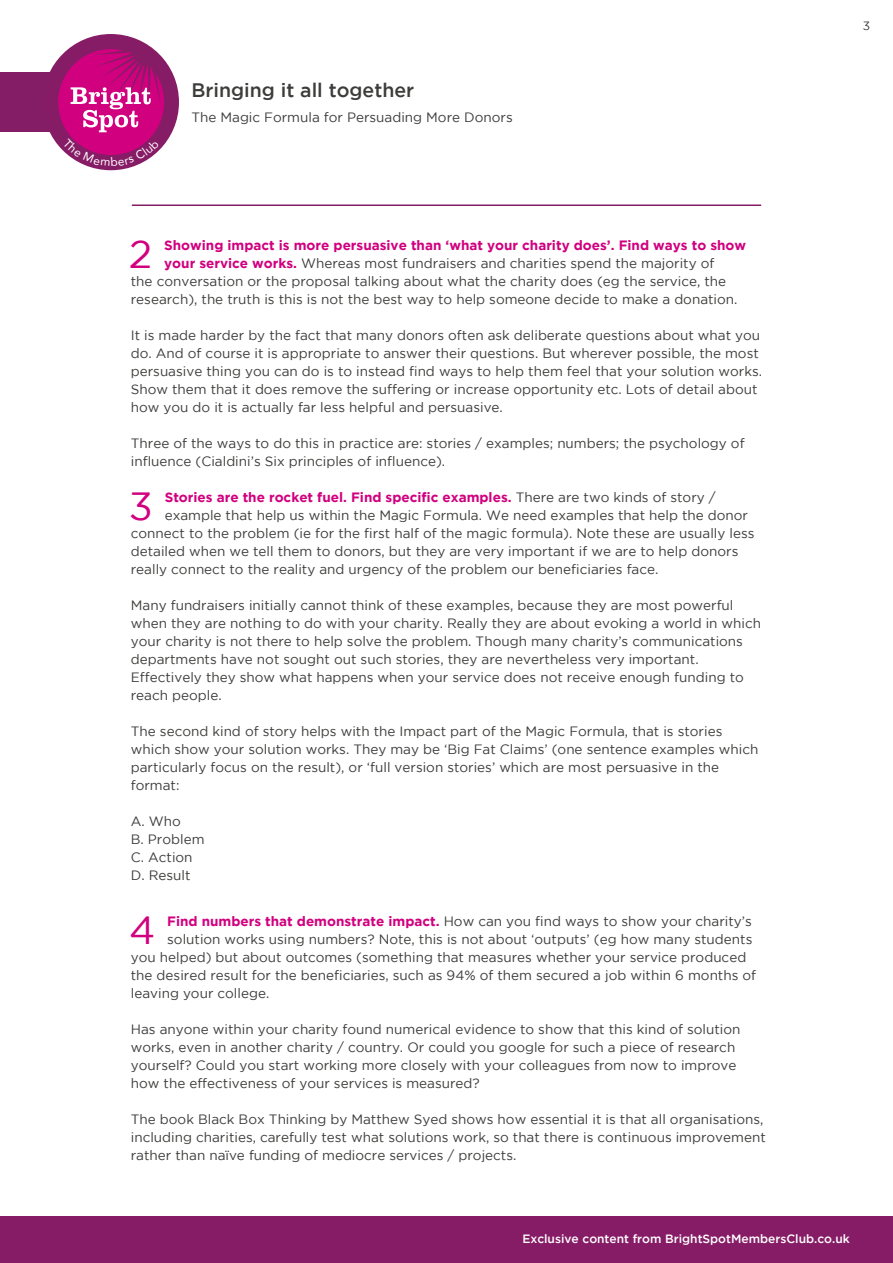
<style>
.page{position:relative;width:893px;height:1263px;background:#fff}
.page>*{position:absolute;margin:0;border:0;box-sizing:border-box;transform-origin:0 0}
.t1{font:39.15px "Gotham";color:#d1007f}
.t2{font:500 19.5px "Gotham";color:#3c3c3b}
.t3{font:13.5px/18px "Gotham";color:#3c3c3b}
.t4{font:700 13.5px "Gotham";color:#d1007f}
.t5{font:500 12px "Gotham";color:#fff}
.t6{font:12px "Gotham";color:#3c3c3b}
.s1{font-weight:700;color:#d1007f}
.s2{font-weight:400;color:#3c3c3b}
</style>
<div class="page">
<div style="left:0;top:72px;width:81px;height:60px;background:#851c66"></div>
<div style="left:43px;top:34px;width:136px;height:136px;background:#871c66;border-radius:50%"></div>
<hr style="left:132px;top:204px;width:629px;height:2px;background:#851c66">
<div style="left:0;top:1216px;width:893px;height:47px;background:#871c66"></div>
<svg style="left:58px;top:49px;width:106px;height:117px"></svg>
<h2 class="t2" style="left:191px;top:79px;width:224px">Bringing it all together</h2>
<p class="t3" style="left:191px;top:108px;width:323px">The Magic Formula for Persuading More Donors</p>
<p class="t6" style="left:863px;top:19px;width:9px">3</p>
<h1 class="t1" style="left:129px;top:233px;width:25px">2</h1>
<p class="t4" style="left:164px;top:238px;width:583px">Showing impact is more persuasive than ‘what your charity does’. Find ways to show</p>
<p class="t3" style="left:164px;top:254px;width:552px"><span class="s1">your service works.</span> Whereas most fundraisers and charities spend the majority of</p>
<p class="t3" style="left:131px;top:272px;width:597px">the conversation or the proposal talking about what the charity does (eg the service, the</p>
<p class="t3" style="left:131px;top:290px;width:608px">research), the truth is this is not the best way to help someone decide to make a donation.</p>
<p class="t3" style="left:131px;top:326px;width:633px">It is made harder by the fact that many donors often ask deliberate questions about what you do. And of course it is appropriate to answer their questions. But wherever possible, the most persuasive thing you can do is to instead find ways to help them feel that your solution works.<br>Show them that it does remove the suffering or increase opportunity etc. Lots of detail about how you do it is actually far less helpful and persuasive.</p>
<p class="t3" style="left:131px;top:434px;width:615px">Three of the ways to do this in practice are: stories / examples; numbers; the psychology of influence (Cialdini’s Six principles of influence).</p>
<h1 class="t1" style="left:129px;top:485px;width:26px">3</h1>
<p class="t4" style="left:165px;top:490px;width:552px">Stories are the rocket fuel. Find specific examples. <span class="s2">There are two kinds of story /</span></p>
<p class="t3" style="left:165px;top:506px;width:585px">example that help us within the Magic Formula. We need examples that help the donor</p>
<p class="t3" style="left:131px;top:524px;width:625px">connect to the problem (ie for the first half of the magic formula). Note these are usually less</p>
<p class="t3" style="left:131px;top:542px;width:609px">detailed when we tell them to donors, but they are very important if we are to help donors</p>
<p class="t3" style="left:131px;top:560px;width:529px">really connect to the reality and urgency of the problem our beneficiaries face.</p>
<p class="t3" style="left:131px;top:596px;width:632px">Many fundraisers initially cannot think of these examples, because they are most powerful when they are nothing to do with your charity. Really they are about evoking a world in which your charity is not there to help solve the problem. Though many charity’s communications departments have not sought out such stories, they are nevertheless very important.<br>Effectively they show what happens when your service does not receive enough funding to reach people.</p>
<p class="t3" style="left:131px;top:722px;width:629px">The second kind of story helps with the Impact part of the Magic Formula, that is stories which show your solution works. They may be ‘Big Fat Claims’ (one sentence examples which particularly focus on the result), or ‘full version stories’ which are most persuasive in the format:</p>
<p class="t3" style="left:131px;top:812px;width:75px">A. Who<br>B. Problem<br>C. Action<br>D. Result</p>
<h1 class="t1" style="left:129px;top:909px;width:28px">4</h1>
<p class="t3" style="left:167px;top:912px;width:586px"><span class="s1">Find numbers that demonstrate impact.</span> How can you find ways to show your charity’s</p>
<p class="t3" style="left:167px;top:930px;width:587px">solution works using numbers? Note, this is not about ‘outputs’ (eg how many students</p>
<p class="t3" style="left:131px;top:948px;width:617px">you helped) but about outcomes (something that measures whether your service produced</p>
<p class="t3" style="left:131px;top:966px;width:627px">the desired result for the beneficiaries, such as 94% of them secured a job within 6 months of</p>
<p class="t3" style="left:131px;top:984px;width:140px">leaving your college.</p>
<p class="t3" style="left:131px;top:1020px;width:611px">Has anyone within your charity found numerical evidence to show that this kind of solution works, even in another charity / country. Or could you google for such a piece of research yourself? Could you start working more closely with your colleagues from now to improve how the effectiveness of your services is measured?</p>
<p class="t3" style="left:131px;top:1110px;width:636px">The book Black Box Thinking by Matthew Syed shows how essential it is that all organisations, including charities, carefully test what solutions work, so that there is continuous improvement rather than naïve funding of mediocre services / projects.</p>
<p class="t5" style="left:522px;top:1232px;width:329px">Exclusive content from BrightSpotMembersClub.co.uk</p>
</div>
